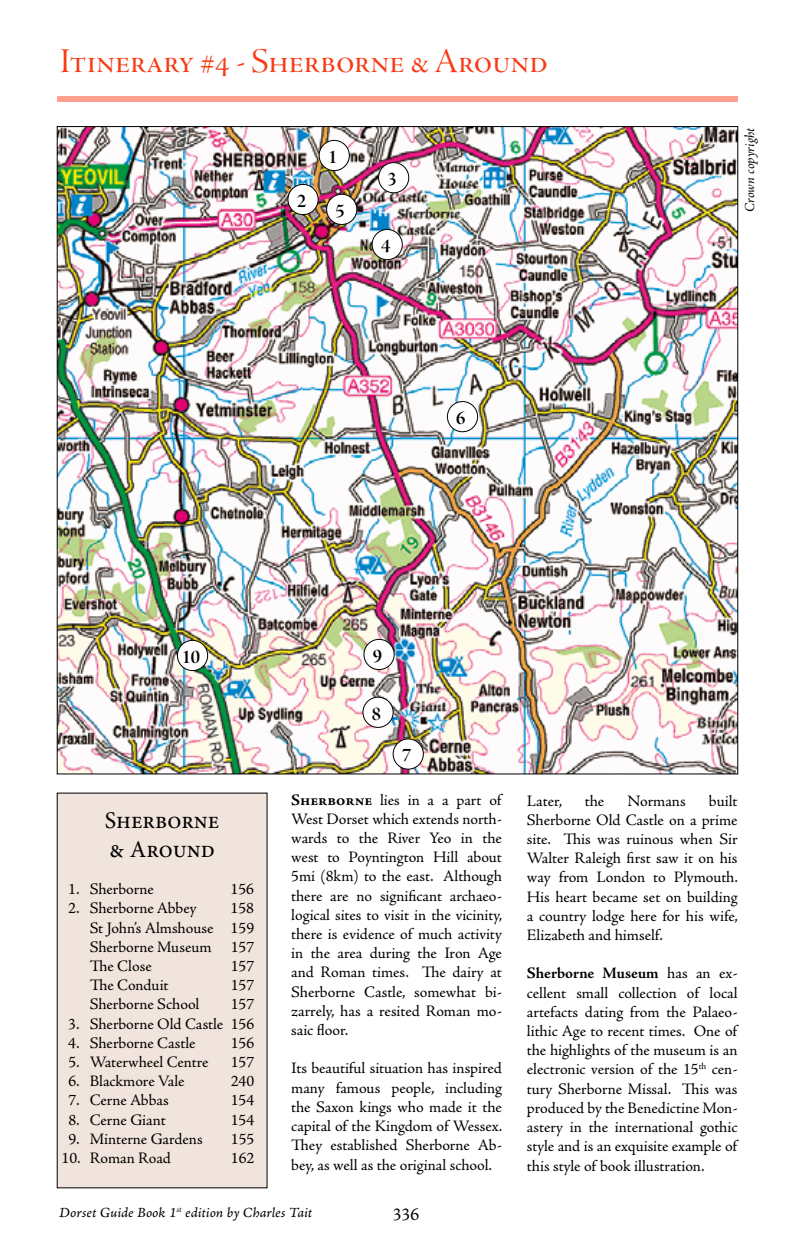
<style>
.page{position:relative;width:794px;height:1248px;background:#fff}
.page>*{position:absolute;margin:0;border:0;box-sizing:border-box;transform-origin:0 0}
.t1{font:36px "Adobe Jenson Pro Disp";color:#f83a15}
.t2{font:24px/28.8px "Minion Pro";color:#000}
.t3{font:20px "Adobe Jenson Pro Bold Disp";color:#000}
.t4{font:18px "Adobe Jenson Pro";color:#000}
.t5{font:16px/19.2px "Adobe Jenson Pro";letter-spacing:-.005em;color:#000;text-align:justify}
.t6{font:14px "Adobe Jenson Pro It Capt";color:#000}
.t7{font:italic 14px "Adobe Jenson Pro";color:#000}
.s1{font-weight:700}
</style>
<div class="page">
<div style="left:57px;top:96px;width:680px;height:6px;background:#ff9f8f"></div>
<img style="left:59px;top:128px;width:677px;height:644px">
<div style="left:57px;top:793px;width:210px;height:394px;background:#f1e4dc"></div>
<div style="left:319px;top:140px;width:30px;height:30px;background:#fff;border-radius:50%"></div>
<div style="left:319px;top:140px;width:31px;height:31px;border:1px solid #000;border-radius:50%"></div>
<div style="left:288px;top:184px;width:30px;height:31px;background:#fff;border-radius:50%"></div>
<div style="left:287px;top:184px;width:32px;height:31px;border:1px solid #000;border-radius:50%"></div>
<div style="left:378px;top:162px;width:31px;height:31px;background:#fff;border-radius:50%"></div>
<div style="left:378px;top:162px;width:31px;height:31px;border:1px solid #000;border-radius:50%"></div>
<div style="left:372px;top:229px;width:30px;height:31px;background:#fff;border-radius:50%"></div>
<div style="left:371px;top:229px;width:32px;height:31px;border:1px solid #000;border-radius:50%"></div>
<div style="left:326px;top:194px;width:31px;height:30px;background:#fff;border-radius:50%"></div>
<div style="left:326px;top:194px;width:31px;height:31px;border:1px solid #000;border-radius:50%"></div>
<div style="left:447px;top:401px;width:30px;height:31px;background:#fff;border-radius:50%"></div>
<div style="left:447px;top:401px;width:31px;height:31px;border:1px solid #000;border-radius:50%"></div>
<div style="left:393px;top:738px;width:30px;height:31px;background:#fff;border-radius:50%"></div>
<div style="left:393px;top:738px;width:31px;height:31px;border:1px solid #000;border-radius:50%"></div>
<div style="left:363px;top:697px;width:30px;height:30px;background:#fff;border-radius:50%"></div>
<div style="left:362px;top:696px;width:32px;height:31px;border:1px solid #000;border-radius:50%"></div>
<div style="left:364px;top:639px;width:30px;height:30px;background:#fff;border-radius:50%"></div>
<div style="left:363px;top:638px;width:32px;height:32px;border:1px solid #000;border-radius:50%"></div>
<div style="left:177px;top:640px;width:31px;height:30px;background:#fff;border-radius:50%"></div>
<div style="left:177px;top:639px;width:31px;height:32px;border:1px solid #000;border-radius:50%"></div>
<h1 class="t1" style="left:60px;top:40px;width:490px">Itinerary #4 - Sherborne &amp; Around</h1>
<p class="t3" style="left:297px;top:189px;width:11px">2</p>
<p class="t3" style="left:328px;top:145px;width:11px">1</p>
<p class="t3" style="left:335px;top:199px;width:11px">5</p>
<p class="t3" style="left:387px;top:167px;width:11px">3</p>
<p class="t3" style="left:381px;top:234px;width:11px">4</p>
<p class="t3" style="left:182px;top:645px;width:20px">10</p>
<p class="t3" style="left:373px;top:644px;width:11px">9</p>
<p class="t3" style="left:372px;top:702px;width:11px">8</p>
<p class="t3" style="left:402px;top:743px;width:11px">7</p>
<p class="t7" style="left:742px;top:212px;width:86px;rotate:-90deg">Crown copyright</p>
<h2 class="t2" style="left:105px;top:806px;width:116px">Sherborne &amp; Around</h2>
<p class="t5" style="left:68px;top:879px;width:87px">1. Sherborne</p>
<p class="t5" style="left:231px;top:879px;width:25px">156</p>
<p class="t5" style="left:68px;top:898px;width:130px">2. Sherborne Abbey</p>
<p class="t5" style="left:90px;top:898px;width:166px;text-indent:141px">158<br>St John’s Almshouse 159<br>Sherborne Museum 157<br>The Close</p>
<p class="t5" style="left:231px;top:956px;width:25px">157</p>
<p class="t5" style="left:90px;top:975px;width:80px">The Conduit</p>
<p class="t5" style="left:231px;top:975px;width:25px">157</p>
<p class="t5" style="left:90px;top:994px;width:111px">Sherborne School</p>
<p class="t5" style="left:231px;top:994px;width:25px">157</p>
<p class="t5" style="left:68px;top:1014px;width:187px">3. Sherborne Old Castle 156</p>
<p class="t5" style="left:68px;top:1033px;width:129px">4. Sherborne Castle</p>
<p class="t5" style="left:231px;top:1033px;width:25px">156</p>
<p class="t5" style="left:68px;top:1052px;width:142px">5. Waterwheel Centre</p>
<p class="t5" style="left:231px;top:1052px;width:25px">157</p>
<p class="t5" style="left:68px;top:1071px;width:118px">6. Blackmore Vale</p>
<p class="t5" style="left:231px;top:1071px;width:25px">240</p>
<p class="t5" style="left:68px;top:1090px;width:102px">7. Cerne Abbas</p>
<p class="t5" style="left:231px;top:1090px;width:25px">154</p>
<p class="t5" style="left:68px;top:1110px;width:99px">8. Cerne Giant</p>
<p class="t5" style="left:231px;top:1110px;width:25px">154</p>
<p class="t5" style="left:68px;top:1129px;width:136px">9. Minterne Gardens</p>
<p class="t5" style="left:231px;top:1129px;width:25px">155</p>
<p class="t5" style="left:62px;top:1148px;width:111px">10. Roman Road</p>
<p class="t5" style="left:231px;top:1148px;width:25px">162</p>
<p class="t5" style="left:291px;top:790px;width:213px"><span class="s1">Sherborne</span> lies in a a part of West Dorset which extends north&shy;wards to the River Yeo in the west to Poyntington Hill about 5mi (8km) to the east. Although there are no significant archaeo&shy;logical sites to visit in the vicinity, there is evidence of much activity in the area during the Iron Age and Roman times. The dairy at Sherborne Castle, somewhat bi&shy;zarrely, has a resited Roman mo&shy;saic floor.</p>
<p class="t5" style="left:291px;top:1059px;width:213px">Its beautiful situation has inspired many famous people, including the Saxon kings who made it the capital of the Kingdom of Wessex.<br>They established Sherborne Ab&shy;bey, as well as the original school.</p>
<p class="t6" style="left:59px;top:1203px;width:254px">Dorset Guide Book 1<sup>st</sup> edition by Charles Tait</p>
<p class="t4" style="left:393px;top:1203px;width:28px">336</p>
<p class="t5" style="left:527px;top:791px;width:37px">Later,</p>
<p class="t5" style="left:585px;top:791px;width:21px">the</p>
<p class="t5" style="left:627px;top:791px;width:60px">Normans</p>
<p class="t5" style="left:527px;top:791px;width:213px;text-indent:182px">built Sherborne Old Castle on a prime site. This was ruinous when Sir Walter Raleigh first saw it on his way from London to Plymouth.<br>His heart became set on building a country lodge here for his wife, Elizabeth and himself.</p>
<p class="t5" style="left:527px;top:964px;width:212px"><span class="s1">Sherborne Museum</span> has an ex&shy;cellent small collection of local artefacts dating from the Palaeo&shy;lithic Age to recent times. One of the highlights of the museum is an electronic version of the 15<sup>th</sup> cen&shy;tury Sherborne Missal. This was produced by the Benedictine Mon&shy;astery in the international gothic style and is an exquisite example of this style of book illustration.</p>
</div>
